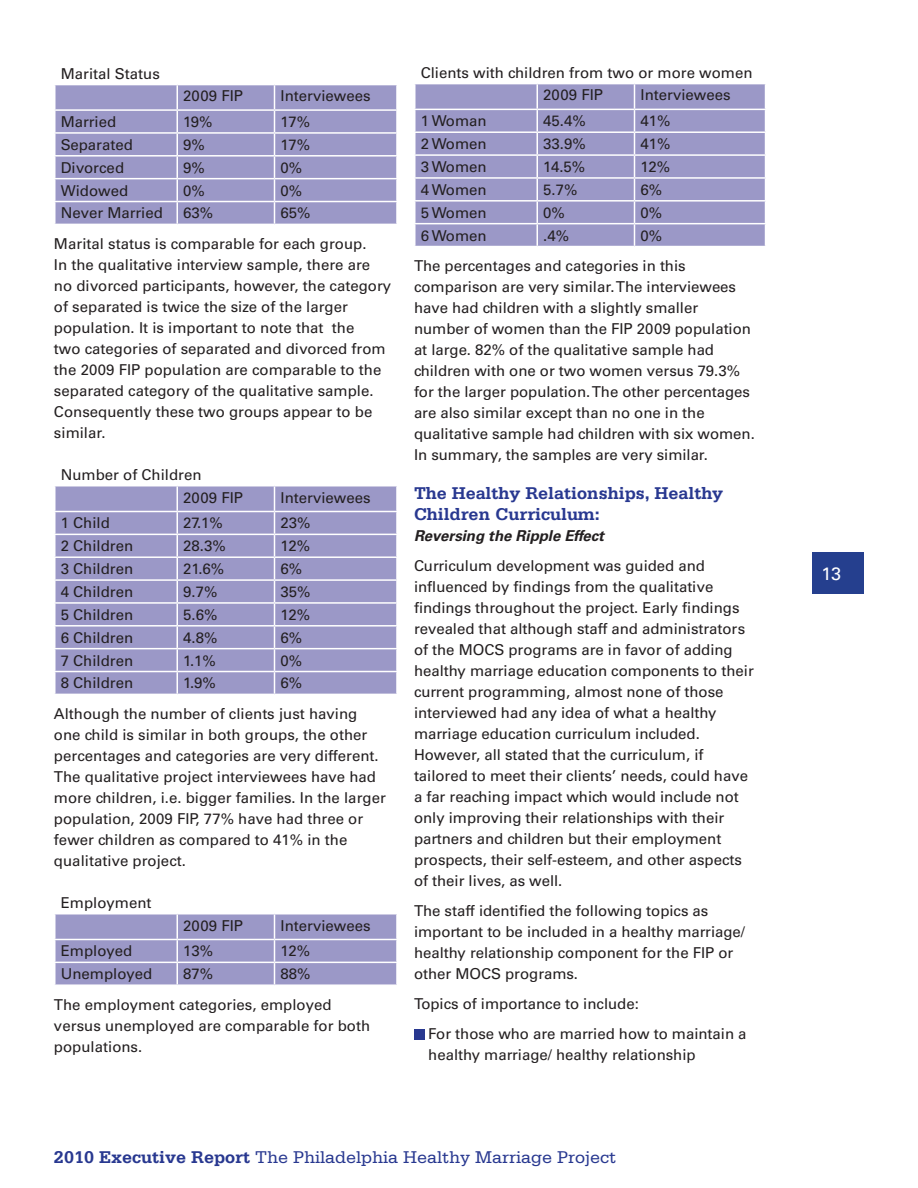
<style>
.page{position:relative;width:918px;height:1188px;background:#fff}
.page>*{position:absolute;margin:0;border:0;box-sizing:border-box;transform-origin:0 0}
.t1{font:18px "Serifa";color:#283890}
.t2{font:700 18px/21px "Serifa";letter-spacing:-.005em;color:#283890}
.t3{font:18px "Univers LT Std";color:#fff}
.t4{font:15px/21px "Univers LT Std";letter-spacing:-.005em;color:#231f20}
.t5{font:italic 700 15px "Univers LT Std";letter-spacing:-.005em;color:#231f20}
.s1{font-weight:700}
</style>
<div class="page">
<div style="left:812px;top:553px;width:52px;height:41px;background:#253f8e"></div>
<svg style="left:55px;top:85px;width:342px;height:139px;background:#a29fca"></svg>
<svg style="left:55px;top:486px;width:342px;height:208px;background:#a29fcb"></svg>
<svg style="left:55px;top:914px;width:342px;height:70px;background:#a19eca"></svg>
<div style="left:416px;top:84px;width:349px;height:162px;background:#9b98c7"></div>
<hr style="left:414px;top:109px;width:123px;height:1px;background:#fff">
<hr style="left:537px;top:109px;width:97px;height:1px;background:#fff">
<hr style="left:634px;top:109px;width:132px;height:1px;background:#fff">
<hr style="left:414px;top:131px;width:123px;height:2px;background:#fff">
<hr style="left:537px;top:131px;width:97px;height:2px;background:#fff">
<hr style="left:634px;top:131px;width:132px;height:2px;background:#fff">
<hr style="left:414px;top:154px;width:123px;height:2px;background:#fff">
<hr style="left:537px;top:154px;width:97px;height:2px;background:#fff">
<hr style="left:634px;top:154px;width:132px;height:2px;background:#fff">
<hr style="left:414px;top:177px;width:123px;height:2px;background:#fff">
<hr style="left:537px;top:177px;width:97px;height:2px;background:#fff">
<hr style="left:634px;top:177px;width:132px;height:2px;background:#fff">
<hr style="left:414px;top:200px;width:123px;height:2px;background:#fff">
<hr style="left:537px;top:200px;width:97px;height:2px;background:#fff">
<hr style="left:634px;top:200px;width:132px;height:2px;background:#fff">
<hr style="left:414px;top:223px;width:123px;height:1px;background:#fff">
<hr style="left:537px;top:223px;width:97px;height:1px;background:#fff">
<svg style="left:537px;top:84px;width:1px;height:162px"></svg>
<hr style="left:634px;top:223px;width:132px;height:1px;background:#fff">
<svg style="left:634px;top:84px;width:1px;height:162px"></svg>
<div style="left:414px;top:1029px;width:10px;height:10px;background:#283890"></div>
<p class="t4" style="left:61px;top:63px;width:101px">Marital Status</p>
<p class="t4" style="left:183px;top:86px;width:61px">2009 FIP</p>
<p class="t4" style="left:280px;top:86px;width:92px">Interviewees</p>
<p class="t4" style="left:61px;top:111px;width:57px">Married</p>
<p class="t4" style="left:183px;top:111px;width:31px">19%</p>
<p class="t4" style="left:280px;top:111px;width:31px">17%</p>
<p class="t4" style="left:61px;top:134px;width:74px">Separated</p>
<p class="t4" style="left:183px;top:134px;width:23px">9%</p>
<p class="t4" style="left:280px;top:134px;width:31px">17%</p>
<p class="t4" style="left:61px;top:157px;width:65px">Divorced</p>
<p class="t4" style="left:183px;top:157px;width:23px">9%</p>
<p class="t4" style="left:280px;top:157px;width:23px">0%</p>
<p class="t4" style="left:61px;top:180px;width:69px">Widowed</p>
<p class="t4" style="left:183px;top:180px;width:23px">0%</p>
<p class="t4" style="left:280px;top:180px;width:23px">0%</p>
<p class="t4" style="left:61px;top:203px;width:104px">Never Married</p>
<p class="t4" style="left:183px;top:203px;width:32px">63%</p>
<p class="t4" style="left:54px;top:198px;width:314px;line-height:30.8px;text-indent:227px">65%<br>Marital status is comparable for each group.</p>
<p class="t4" style="left:54px;top:254px;width:339px">In the qualitative interview sample, there are no divorced participants, however, the category of separated is twice the size of the larger population. It is important to note that the<br>two categories of separated and divorced from the 2009 FIP population are comparable to the separated category of the qualitative sample.<br>Consequently these two groups appear to be similar.</p>
<p class="t4" style="left:183px;top:463px;width:61px;line-height:22.8px;text-indent:-123px">Number of Children<br>2009 FIP</p>
<p class="t4" style="left:280px;top:487px;width:92px">Interviewees</p>
<p class="t4" style="left:61px;top:513px;width:51px">1 Child</p>
<p class="t4" style="left:183px;top:513px;width:41px">27.1%</p>
<p class="t4" style="left:280px;top:513px;width:32px">23%</p>
<p class="t4" style="left:61px;top:535px;width:74px">2 Children</p>
<p class="t4" style="left:183px;top:535px;width:44px">28.3%</p>
<p class="t4" style="left:280px;top:535px;width:31px">12%</p>
<p class="t4" style="left:61px;top:558px;width:74px">3 Children</p>
<p class="t4" style="left:183px;top:558px;width:43px">21.6%</p>
<p class="t4" style="left:280px;top:558px;width:23px">6%</p>
<p class="t4" style="left:61px;top:581px;width:74px">4 Children</p>
<p class="t4" style="left:183px;top:581px;width:36px">9.7%</p>
<p class="t4" style="left:280px;top:581px;width:32px">35%</p>
<p class="t4" style="left:61px;top:604px;width:74px">5 Children</p>
<p class="t4" style="left:183px;top:604px;width:36px">5.6%</p>
<p class="t4" style="left:280px;top:604px;width:31px">12%</p>
<p class="t4" style="left:61px;top:627px;width:74px">6 Children</p>
<p class="t4" style="left:183px;top:627px;width:36px">4.8%</p>
<p class="t4" style="left:280px;top:627px;width:23px">6%</p>
<p class="t4" style="left:61px;top:650px;width:74px">7 Children</p>
<p class="t4" style="left:183px;top:650px;width:34px">1.1%</p>
<p class="t4" style="left:280px;top:650px;width:23px">0%</p>
<p class="t4" style="left:61px;top:673px;width:74px">8 Children</p>
<p class="t4" style="left:183px;top:673px;width:34px">1.9%</p>
<p class="t4" style="left:54px;top:668px;width:305px;line-height:30.8px;text-indent:227px">6%<br>Although the number of clients just having</p>
<p class="t4" style="left:54px;top:724px;width:333px">one child is similar in both groups, the other percentages and categories are very different.<br>The qualitative project interviewees have had more children, i.e. bigger families. In the larger population, 2009 FIP, 77% have had three or fewer children as compared to 41% in the qualitative project.</p>
<p class="t4" style="left:61px;top:892px;width:92px">Employment</p>
<p class="t4" style="left:183px;top:915px;width:61px">2009 FIP</p>
<p class="t4" style="left:280px;top:915px;width:92px">Interviewees</p>
<p class="t4" style="left:61px;top:941px;width:73px">Employed</p>
<p class="t4" style="left:183px;top:941px;width:31px">13%</p>
<p class="t4" style="left:280px;top:941px;width:31px">12%</p>
<p class="t4" style="left:61px;top:963px;width:93px">Unemployed</p>
<p class="t4" style="left:183px;top:963px;width:32px">87%</p>
<p class="t4" style="left:54px;top:959px;width:279px;line-height:30.8px;text-indent:227px">88%<br>The employment categories, employed</p>
<p class="t4" style="left:54px;top:1015px;width:318px">versus unemployed are comparable for both populations.</p>
<p class="t4" style="left:543px;top:61px;width:211px;line-height:22.8px;text-indent:-123px">Clients with children from two or more women<br>2009 FIP</p>
<p class="t4" style="left:640px;top:85px;width:92px">Interviewees</p>
<p class="t4" style="left:421px;top:110px;width:68px">1 Woman</p>
<p class="t4" style="left:543px;top:110px;width:44px">45.4%</p>
<p class="t4" style="left:640px;top:110px;width:32px">41%</p>
<p class="t4" style="left:421px;top:133px;width:68px">2 Women</p>
<p class="t4" style="left:543px;top:133px;width:44px">33.9%</p>
<p class="t4" style="left:640px;top:133px;width:32px">41%</p>
<p class="t4" style="left:421px;top:156px;width:68px">3 Women</p>
<p class="t4" style="left:543px;top:156px;width:43px">14.5%</p>
<p class="t4" style="left:640px;top:156px;width:31px">12%</p>
<p class="t4" style="left:421px;top:179px;width:68px">4 Women</p>
<p class="t4" style="left:543px;top:179px;width:36px">5.7%</p>
<p class="t4" style="left:640px;top:179px;width:23px">6%</p>
<p class="t4" style="left:421px;top:202px;width:68px">5 Women</p>
<p class="t4" style="left:543px;top:202px;width:23px">0%</p>
<p class="t4" style="left:640px;top:202px;width:23px">0%</p>
<p class="t4" style="left:421px;top:225px;width:68px">6 Women</p>
<p class="t4" style="left:543px;top:225px;width:27px">.4%</p>
<p class="t4" style="left:414px;top:220px;width:273px;line-height:30.8px;text-indent:226px">0%<br>The percentages and categories in this</p>
<p class="t4" style="left:414px;top:277px;width:342px">comparison are very similar. The interviewees have had children with a slightly smaller number of women than the FIP 2009 population at large. 82% of the qualitative sample had children with one or two women versus 79.3% for the larger population. The other percentages are also similar except than no one in the qualitative sample had children with six women.<br>In summary, the samples are very similar.</p>
<p class="t2" style="left:414px;top:483px;width:311px">The Healthy Relationships, Healthy<br>Children Curriculum:</p>
<p class="t5" style="left:414px;top:527px;width:192px">Reversing the Ripple Effect</p>
<p class="t4" style="left:414px;top:556px;width:341px">Curriculum development was guided and influenced by findings from the qualitative findings throughout the project. Early findings revealed that although staff and administrators of the MOCS programs are in favor of adding healthy marriage education components to their current programming, almost none of those interviewed had any idea of what a healthy marriage education curriculum included.<br>However, all stated that the curriculum, if tailored to meet their clients’ needs, could have a far reaching impact which would include not only improving their relationships with their partners and children but their employment prospects, their self-esteem, and other aspects of their lives, as well.</p>
<p class="t4" style="left:414px;top:901px;width:333px">The staff identified the following topics as important to be included in a healthy marriage/ healthy relationship component for the FIP or other MOCS programs.</p>
<p class="t4" style="left:428px;top:989px;width:320px;line-height:30px;text-indent:-14px">Topics of importance to include:<br>For those who are married how to maintain a</p>
<p class="t4" style="left:428px;top:1045px;width:269px">healthy marriage/ healthy relationship</p>
<p class="t1" style="left:54px;top:1147px;width:564px"><span class="s1">2010 Executive Report</span> The Philadelphia Healthy Marriage Project</p>
<p class="t3" style="left:822px;top:563px;width:21px">13</p>
</div>
